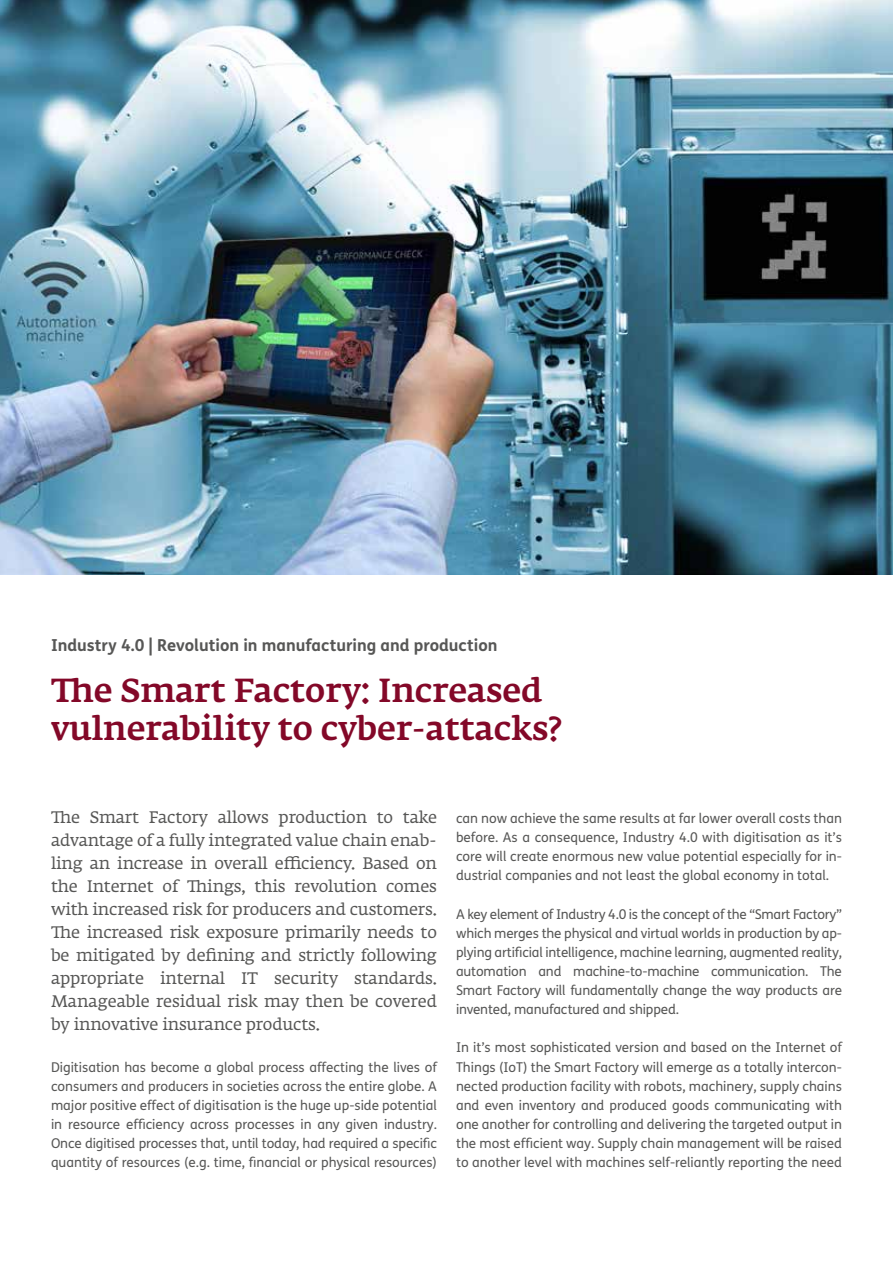
<style>
.page{position:relative;width:893px;height:1263px;background:#fff}
.page>*{position:absolute;margin:0;border:0;box-sizing:border-box;transform-origin:0 0}
.t1{font:500 33px/38.2px "Fedra Serif A Pro";color:#830828}
.t2{font:16.5px/23px "Fedra Serif A Pro";letter-spacing:-.01em;color:#575756;text-align:justify}
.t3{font:700 16.5px "FS Me";color:#575756}
.t4{font:13.5px/19.2px "FS Me";color:#575756;text-align:justify}
</style>
<div class="page">
<img style="left:0;top:0;width:893px;height:574px">
<p class="t3" style="left:51px;top:632px;width:448px">Industry 4.0 | Revolution in manufacturing and production</p>
<h1 class="t1" style="left:51px;top:671px;width:512px">The Smart Factory: Increased vulnerability to cyber-attacks?</h1>
<p class="t2" style="left:51px;top:806px;width:387px">The Smart Factory allows production to take advantage of a fully integrated value chain enab&shy;ling an increase in overall efficiency. Based on the Internet of Things, this revolution comes with increased risk for producers and customers.<br>The increased risk exposure primarily needs to be mitigated by defining and strictly following appropriate internal IT security standards.<br>Manageable residual risk may then be covered by innovative insurance products.</p>
<p class="t4" style="left:51px;top:1057px;width:387px">Digitisation has become a global process affecting the lives of consumers and producers in societies across the entire globe. A major positive effect of digitisation is the huge up-side potential in resource efficiency across processes in any given industry.<br>Once digitised processes that, until today, had required a specific quantity of resources (e.g. time, financial or physical resources)</p>
<p class="t4" style="left:456px;top:808px;width:387px">can now achieve the same results at far lower overall costs than before. As a consequence, Industry 4.0 with digitisation as it’s core will create enormous new value potential especially for in&shy;dustrial companies and not least the global economy in total.</p>
<p class="t4" style="left:456px;top:904px;width:387px">A key element of Industry 4.0 is the concept of the “Smart Factory” which merges the physical and virtual worlds in production by ap&shy;plying artificial intelligence, machine learning, augmented reality, automation and machine-to-machine communication. The Smart Factory will fundamentally change the way products are invented, manufactured and shipped.</p>
<p class="t4" style="left:456px;top:1038px;width:387px">In it’s most sophisticated version and based on the Internet of Things (IoT) the Smart Factory will emerge as a totally intercon&shy;nected production facility with robots, machinery, supply chains and even inventory and produced goods communicating with one another for controlling and delivering the targeted output in the most efficient way. Supply chain management will be raised to another level with machines self-reliantly reporting the need</p>
</div>
